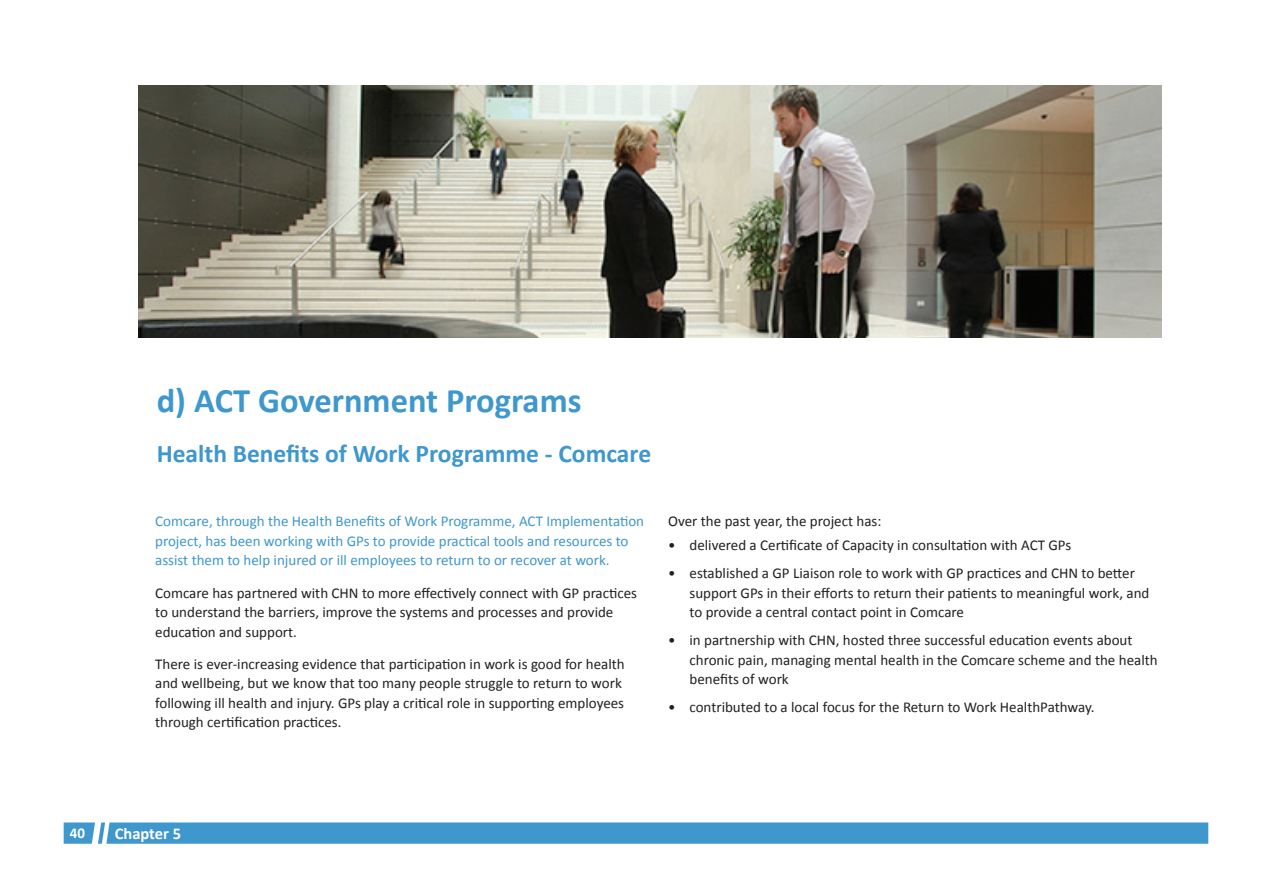
<style>
.page{position:relative;width:1263px;height:893px;background:#fff}
.page>*{position:absolute;margin:0;border:0;box-sizing:border-box;transform-origin:0 0}
.h1_1{font:700 34.5px "Calibri";color:#3e97cd}
.t1{font:700 25.5px "Calibri";color:#3e97cd}
.t2{font:700 16.5px "Calibri";color:#fff}
.body{font:15px/19.5px "Calibri";color:#231f20}
.body-2{font:15px/19.5px "Calibri";color:#3e97cd}
.before_bullet_gap{font:15px "Calibri";color:#231f20}
.t3{font:700 15px "Calibri";color:#fff}
</style>
<div class="page">
<svg style="left:64px;top:822px;width:1144px;height:22px;background:#469bcf"></svg>
<img style="left:138px;top:86px;width:1023px;height:251px">
<p class="h1_1" style="left:157px;top:379px;width:426px">d) ACT Government Programs</p>
<p class="t1" style="left:157px;top:437px;width:496px">Health Benefits of Work Programme - Comcare</p>
<p class="body-2" style="left:155px;top:511px;width:490px">Comcare, through the Health Benefits of Work Programme, ACT Implementation project, has been working with GPs to provide practical tools and resources to assist them to help injured or ill employees to return to or recover at work.</p>
<p class="body" style="left:155px;top:582px;width:483px">Comcare has partnered with CHN to more effectively connect with GP practices to understand the barriers, improve the systems and processes and provide education and support.</p>
<p class="body" style="left:155px;top:653px;width:471px">There is ever-increasing evidence that participation in work is good for health and wellbeing, but we know that too many people struggle to return to work following ill health and injury. GPs play a critical role in supporting employees through certification practices.</p>
<p class="before_bullet_gap" style="left:668px;top:512px;width:215px">Over the past year, the project has:</p>
<p class="body" style="left:668px;top:535px;width:404px">• delivered a Certificate of Capacity in consultation with ACT GPs</p>
<p class="body" style="left:689px;top:563px;width:461px;text-indent:-21px">• established a GP Liaison role to work with GP practices and CHN to better support GPs in their efforts to return their patients to meaningful work, and to provide a central contact point in Comcare</p>
<p class="body" style="left:689px;top:630px;width:470px;text-indent:-21px">• in partnership with CHN, hosted three successful education events about chronic pain, managing mental health in the Comcare scheme and the health benefits of work</p>
<p class="body" style="left:668px;top:697px;width:428px">• contributed to a local focus for the Return to Work HealthPathway.</p>
<p class="t3" style="left:69px;top:827px;width:17px">4040</p>
<p class="t2" style="left:115px;top:823px;width:68px">Chapter 5</p>
</div>
